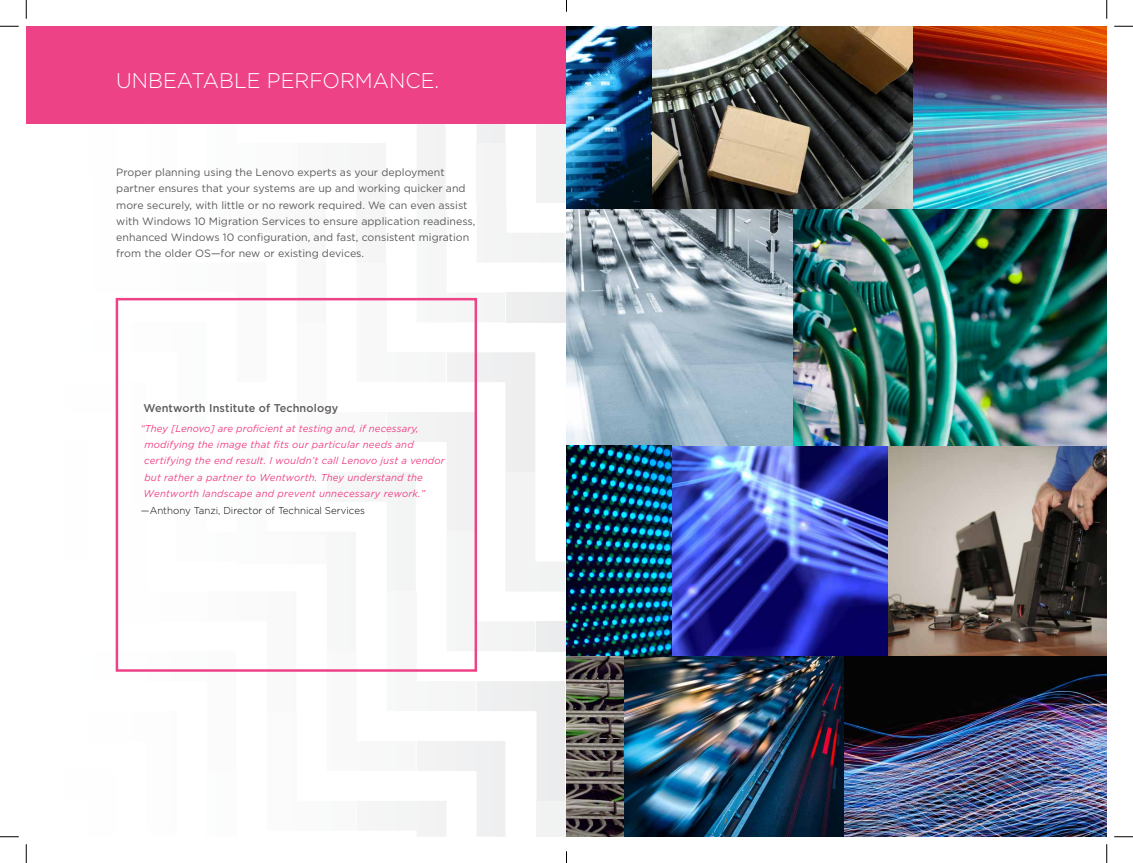
<style>
.page{position:relative;width:1133px;height:863px;background:#fff}
.page>*{position:absolute;margin:0;border:0;box-sizing:border-box;transform-origin:0 0}
.t1{font:300 21.25px "Gotham";color:#fff}
.t2{font:500 11.25px "Gotham";letter-spacing:.01em;color:#5c5c5c}
.t3{font:10.62px/16.2px "Gotham";color:#5c5c5c}
.t4{font:italic 10px/16.2px "Gotham";letter-spacing:.02em;color:#ee4287}
.t5{font:300 10px "Gotham";color:#000}
</style>
<div class="page">
<svg style="left:115px;top:124px;width:450px;height:712px"></svg>
<div style="left:26px;top:26px;width:540px;height:98px;background:#ee4287"></div>
<div style="left:116px;top:298px;width:361px;height:373px;border:2px solid #ee4287"></div>
<img style="left:887px;top:445px;width:219px;height:211px">
<img style="left:671px;top:445px;width:216px;height:211px">
<img style="left:823px;top:26px;width:283px;height:183px">
<img style="left:623px;top:656px;width:221px;height:180px">
<img style="left:566px;top:26px;width:86px;height:183px">
<img style="left:566px;top:209px;width:227px;height:236px">
<img style="left:566px;top:445px;width:105px;height:211px">
<img style="left:566px;top:656px;width:57px;height:180px">
<img style="left:844px;top:656px;width:262px;height:180px">
<img style="left:793px;top:209px;width:313px;height:236px">
<img style="left:652px;top:26px;width:260px;height:182px">
<svg style="left:0;top:25px;width:19px;height:2px"></svg>
<svg style="left:1114px;top:25px;width:18px;height:2px"></svg>
<svg style="left:0;top:836px;width:19px;height:1px"></svg>
<svg style="left:1114px;top:836px;width:18px;height:1px"></svg>
<svg style="left:25px;top:0;width:2px;height:19px"></svg>
<svg style="left:25px;top:844px;width:2px;height:18px"></svg>
<svg style="left:1106px;top:0;width:1px;height:19px"></svg>
<svg style="left:1106px;top:844px;width:1px;height:18px"></svg>
<h1 class="t1" style="left:116px;top:67px;width:324px">UNBEATABLE PERFORMANCE.</h1>
<p class="t3" style="left:116px;top:164px;width:360px">Proper planning using the Lenovo experts as your deployment partner ensures that your systems are up and working quicker and more securely, with little or no rework required. We can even assist with Windows 10 Migration Services to ensure application readiness, enhanced Windows 10 configuration, and fast, consistent migration from the older OS—for new or existing devices.</p>
<p class="t2" style="left:143px;top:400px;width:196px">Wentworth Institute of Technology</p>
<p class="t4" style="left:143px;top:420px;width:303px;text-indent:-3px">“They [Lenovo] are proficient at testing and, if necessary, modifying the image that fits our particular needs and certifying the end result. I wouldn’t call Lenovo just a vendor but rather a partner to Wentworth. They understand the Wentworth landscape and prevent unnecessary rework.”</p>
<p class="t5" style="left:141px;top:503px;width:225px">—Anthony Tanzi, Director of Technical Services</p>
</div>
